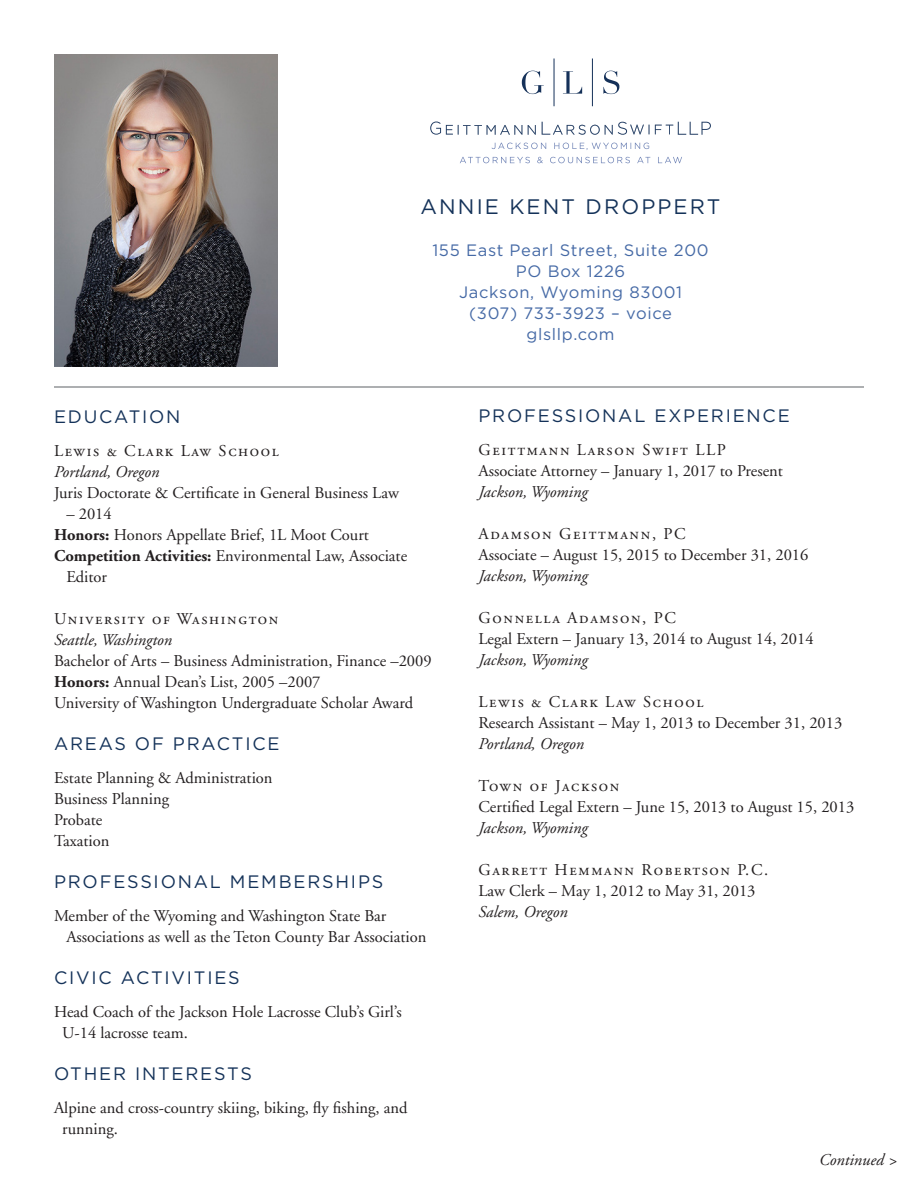
<style>
.page{position:relative;width:918px;height:1188px;background:#fff}
.page>*{position:absolute;margin:0;border:0;box-sizing:border-box;transform-origin:0 0}
.t1{font:21px "Gotham";letter-spacing:.1em;color:#143259}
.t2{font:18px "Gotham";letter-spacing:.1em;color:#143259}
.t3{font:16.5px/21px "Adobe Garamond";color:#231f20}
.t4{font:16.5px/21px "Adobe Garamond Regular SC";letter-spacing:.1em;color:#231f20}
.t5{font:16.5px "Gotham";letter-spacing:.04em;color:#466aa6}
.t6{font:italic 16.5px "Adobe Garamond";color:#231f20}
.s1{font-family:"Adobe Garamond";font-style:italic}
.s2{font-weight:700}
.s3{font-style:italic}
</style>
<div class="page">
<img style="left:54px;top:54px;width:223px;height:312px">
<hr style="left:54px;top:386px;width:810px;height:2px;background:#939598">
<svg style="left:522px;top:71px;width:97px;height:23px"></svg>
<hr style="left:554px;top:59px;width:1px;height:47px;background:#153159">
<hr style="left:592px;top:59px;width:1px;height:47px;background:#153159">
<svg style="left:430px;top:122px;width:106px;height:13px"></svg>
<svg style="left:542px;top:122px;width:169px;height:13px"></svg>
<svg style="left:460px;top:157px;width:222px;height:6px"></svg>
<svg style="left:492px;top:143px;width:157px;height:7px"></svg>
<p class="t1" style="left:421px;top:195px;width:301px">ANNIE KENT DROPPERT</p>
<p class="t5" style="left:432px;top:241px;width:278px">155 East Pearl Street, Suite 200</p>
<p class="t5" style="left:516px;top:262px;width:111px">PO Box 1226</p>
<p class="t5" style="left:459px;top:283px;width:225px">Jackson, Wyoming 83001</p>
<p class="t5" style="left:469px;top:304px;width:204px">(307) 733-3923 – voice</p>
<p class="t5" style="left:526px;top:325px;width:90px">glsllp.com</p>
<p class="t2" style="left:54px;top:406px;width:128px">EDUCATION</p>
<p class="t4" style="left:54px;top:440px;width:226px">Lewis &amp; Clark Law School<br><span class="s1">Portland, Oregon</span></p>
<p class="t3" style="left:54px;top:482px;width:346px">Juris Doctorate &amp; Certificate in General Business Law</p>
<p class="t3" style="left:66px;top:503px;width:47px">– 2014</p>
<p class="t3" style="left:54px;top:524px;width:317px"><span class="s2">Honors:</span> Honors Appellate Brief, 1L Moot Court</p>
<p class="t3" style="left:54px;top:545px;width:355px"><span class="s2">Competition Activities:</span> Environmental Law, Associate</p>
<p class="t3" style="left:66px;top:566px;width:42px">Editor</p>
<p class="t4" style="left:54px;top:608px;width:226px">University of Washington<br><span class="s1">Seattle, Washington</span></p>
<p class="t3" style="left:54px;top:650px;width:379px">Bachelor of Arts – Business Administration, Finance –2009<br><span class="s2">Honors:</span> Annual Dean’s List, 2005 –2007<br>University of Washington Undergraduate Scholar Award</p>
<p class="t2" style="left:54px;top:733px;width:227px">AREAS OF PRACTICE</p>
<p class="t3" style="left:54px;top:767px;width:220px">Estate Planning &amp; Administration</p>
<p class="t3" style="left:54px;top:788px;width:117px">Business Planning</p>
<p class="t3" style="left:54px;top:809px;width:50px">Probate</p>
<p class="t3" style="left:54px;top:830px;width:57px">Taxation</p>
<p class="t2" style="left:54px;top:871px;width:331px">PROFESSIONAL MEMBERSHIPS</p>
<p class="t3" style="left:66px;top:905px;width:362px;text-indent:-12px">Member of the Wyoming and Washington State Bar<br>Associations as well as the Teton County Bar Association</p>
<p class="t2" style="left:54px;top:967px;width:187px">CIVIC ACTIVITIES</p>
<p class="t3" style="left:62px;top:1001px;width:341px;text-indent:-8px">Head Coach of the Jackson Hole Lacrosse Club’s Girl’s<br>U-14 lacrosse team.</p>
<p class="t2" style="left:54px;top:1063px;width:199px">OTHER INTERESTS</p>
<p class="t3" style="left:54px;top:1097px;width:355px">Alpine and cross-country skiing, biking, fly fishing, and</p>
<p class="t3" style="left:62px;top:1118px;width:57px">running.</p>
<p class="t2" style="left:478px;top:406px;width:313px">PROFESSIONAL EXPERIENCE</p>
<p class="t4" style="left:478px;top:440px;width:249px">Geittmann Larson Swift LLP</p>
<p class="t3" style="left:478px;top:461px;width:306px">Associate Attorney – January 1, 2017 to Present</p>
<p class="t6" style="left:478px;top:483px;width:111px">Jackson, Wyoming</p>
<p class="t4" style="left:478px;top:524px;width:209px">Adamson Geittmann, PC</p>
<p class="t3" style="left:478px;top:545px;width:331px">Associate – August 15, 2015 to December 31, 2016<br><span class="s3">Jackson, Wyoming</span></p>
<p class="t4" style="left:478px;top:608px;width:199px">Gonnella Adamson, PC</p>
<p class="t3" style="left:478px;top:629px;width:337px">Legal Extern – January 13, 2014 to August 14, 2014</p>
<p class="t6" style="left:478px;top:651px;width:111px">Jackson, Wyoming</p>
<p class="t4" style="left:478px;top:692px;width:226px">Lewis &amp; Clark Law School</p>
<p class="t3" style="left:478px;top:713px;width:365px">Research Assistant – May 1, 2013 to December 31, 2013</p>
<p class="t6" style="left:478px;top:735px;width:107px">Portland, Oregon</p>
<p class="t4" style="left:478px;top:776px;width:142px">Town of Jackson</p>
<p class="t3" style="left:478px;top:797px;width:377px">Certified Legal Extern – June 15, 2013 to August 15, 2013</p>
<p class="t6" style="left:478px;top:819px;width:111px">Jackson, Wyoming</p>
<p class="t4" style="left:478px;top:860px;width:291px">Garrett Hemmann Robertson P.C.</p>
<p class="t3" style="left:478px;top:881px;width:279px">Law Clerk – May 1, 2012 to May 31, 2013</p>
<p class="t6" style="left:478px;top:903px;width:91px">Salem, Oregon</p>
<p class="t6" style="left:819px;top:1151px;width:80px">Continued &gt;</p>
</div>
